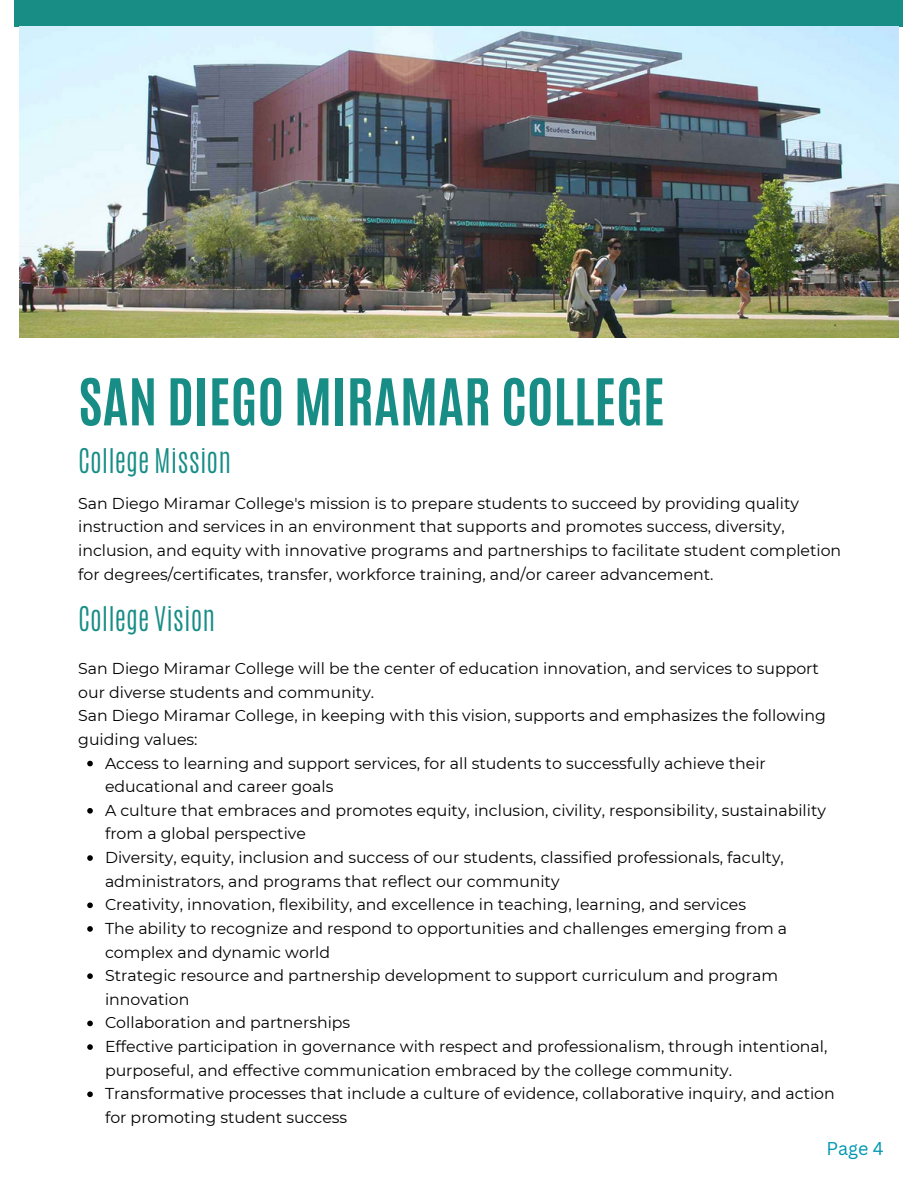
<style>
.page{position:relative;width:918px;height:1188px;background:#fff}
.page>*{position:absolute;margin:0;border:0;box-sizing:border-box;transform-origin:0 0}
.t1{font:700 54.9px "Antonio";color:#178d86}
.t2{font:300 28.35px "Antonio";color:#178d86}
.t3{font:18px "Canva Sans";color:#0097b2}
.t4{font:15.75px/23.7px "Montserrat";color:#000}
</style>
<div class="page">
<div style="left:15px;top:0;width:888px;height:27px;background:#178d86"></div>
<img style="left:19px;top:27px;width:880px;height:310px">
<svg style="left:87px;top:761px;width:6px;height:5px"></svg>
<svg style="left:87px;top:808px;width:6px;height:6px"></svg>
<svg style="left:87px;top:855px;width:6px;height:6px"></svg>
<svg style="left:87px;top:902px;width:6px;height:6px"></svg>
<svg style="left:87px;top:926px;width:6px;height:6px"></svg>
<svg style="left:87px;top:973px;width:6px;height:6px"></svg>
<svg style="left:87px;top:1021px;width:6px;height:5px"></svg>
<svg style="left:87px;top:1044px;width:6px;height:6px"></svg>
<svg style="left:87px;top:1091px;width:6px;height:6px"></svg>
<p class="t1" style="left:78px;top:363px;width:588px">SAN DIEGO MIRAMAR COLLEGE</p>
<p class="t2" style="left:78px;top:441px;width:154px">College Mission</p>
<h1 class="t4" style="left:78px;top:491px;width:765px">San Diego Miramar College's mission is to prepare students to succeed by providing quality instruction and services in an environment that supports and promotes success, diversity, inclusion, and equity with innovative programs and partnerships to facilitate student completion for degrees/certificates, transfer, workforce training, and/or career advancement.</h1>
<h2 class="t2" style="left:78px;top:598px;width:139px">College Vision</h2>
<h2 class="t4" style="left:78px;top:657px;width:742px">San Diego Miramar College will be the center of education innovation, and services to support our diverse students and community.</h2>
<p class="t4" style="left:78px;top:704px;width:749px">San Diego Miramar College, in keeping with this vision, supports and emphasizes the following guiding values:</p>
<p class="t4" style="left:105px;top:751px;width:662px">Access to learning and support services, for all students to successfully achieve their educational and career goals</p>
<p class="t4" style="left:105px;top:798px;width:723px">A culture that embraces and promotes equity, inclusion, civility, responsibility, sustainability from a global perspective</p>
<p class="t4" style="left:105px;top:846px;width:680px">Diversity, equity, inclusion and success of our students, classified professionals, faculty, administrators, and programs that reflect our community</p>
<p class="t4" style="left:105px;top:893px;width:643px">Creativity, innovation, flexibility, and excellence in teaching, learning, and services</p>
<p class="t4" style="left:105px;top:916px;width:684px">The ability to recognize and respond to opportunities and challenges emerging from a complex and dynamic world</p>
<p class="t4" style="left:105px;top:964px;width:675px">Strategic resource and partnership development to support curriculum and program innovation</p>
<p class="t4" style="left:105px;top:1011px;width:247px">Collaboration and partnerships</p>
<p class="t4" style="left:105px;top:1035px;width:724px">Effective participation in governance with respect and professionalism, through intentional, purposeful, and effective communication embraced by the college community.</p>
<p class="t4" style="left:105px;top:1082px;width:731px">Transformative processes that include a culture of evidence, collaborative inquiry, and action for promoting student success</p>
<h3 class="t3" style="left:827px;top:1136px;width:59px">Page 4</h3>
</div>
